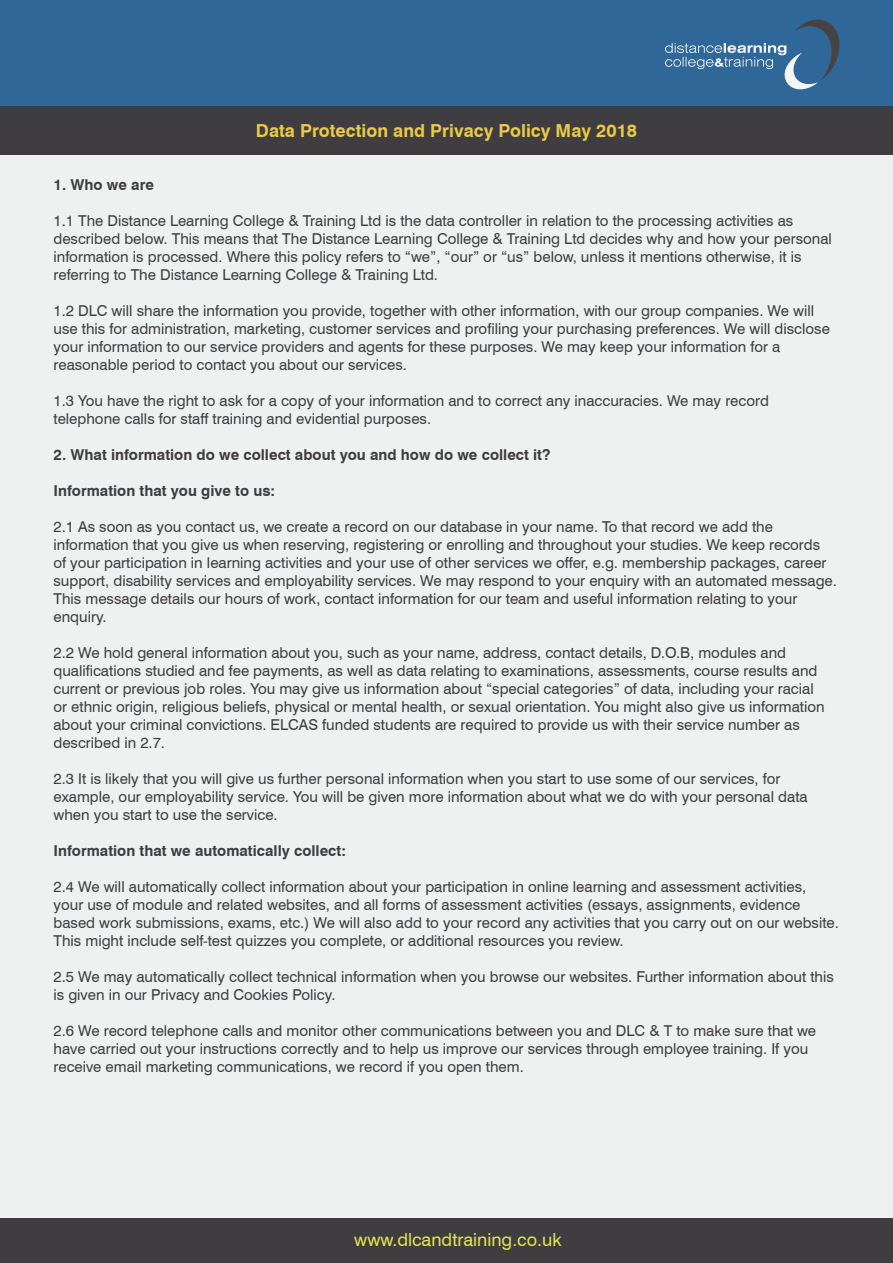
<style>
.page{position:relative;width:893px;height:1263px;background:#fff}
.page>*{position:absolute;margin:0;border:0;box-sizing:border-box;transform-origin:0 0}
.t1{font:700 18px "Swiss 721 BT";color:#eaca47}
.t2{font:18px "Swiss 721 BT";color:#e2e554}
.t3{font:15px/18px "Swiss 721 BT";color:#3f3d40}
.t4{font:700 15px "Swiss 721 BT";color:#3f3d40}
</style>
<div class="page">
<div style="left:0;top:108px;width:893px;height:1111px;background:#eff0f0"></div>
<div style="left:0;top:0;width:893px;height:108px;background:#2e6798"></div>
<svg style="left:665px;top:19px;width:175px;height:71px"></svg>
<div style="left:0;top:1219px;width:893px;height:44px;background:#3f3d40"></div>
<div style="left:0;top:106px;width:893px;height:48px;background:#3f3d40"></div>
<p class="t1" style="left:256px;top:120px;width:383px">Data Protection and Privacy Policy May 2018</p>
<p class="t4" style="left:54px;top:176px;width:102px">1. Who we are</p>
<p class="t3" style="left:54px;top:212px;width:780px">1.1 The Distance Learning College &amp; Training Ltd is the data controller in relation to the processing activities as described below. This means that The Distance Learning College &amp; Training Ltd decides why and how your personal information is processed. Where this policy refers to “we”, “our” or “us” below, unless it mentions otherwise, it is referring to The Distance Learning College &amp; Training Ltd.</p>
<p class="t3" style="left:54px;top:302px;width:778px">1.2 DLC will share the information you provide, together with other information, with our group companies. We will use this for administration, marketing, customer services and profiling your purchasing preferences. We will disclose your information to our service providers and agents for these purposes. We may keep your information for a reasonable period to contact you about our services.</p>
<p class="t3" style="left:54px;top:392px;width:717px">1.3 You have the right to ask for a copy of your information and to correct any inaccuracies. We may record telephone calls for staff training and evidential purposes.</p>
<p class="t4" style="left:54px;top:446px;width:498px">2. What information do we collect about you and how do we collect it?</p>
<p class="t4" style="left:54px;top:482px;width:223px">Information that you give to us:</p>
<p class="t3" style="left:54px;top:518px;width:785px">2.1 As soon as you contact us, we create a record on our database in your name. To that record we add the information that you give us when reserving, registering or enrolling and throughout your studies. We keep records<br>of your participation in learning activities and your use of other services we offer, e.g. membership packages, career support, disability services and employability services. We may respond to your enquiry with an automated message.<br>This message details our hours of work, contact information for our team and useful information relating to your enquiry.</p>
<p class="t3" style="left:54px;top:644px;width:773px">2.2 We hold general information about you, such as your name, address, contact details, D.O.B, modules and qualifications studied and fee payments, as well as data relating to examinations, assessments, course results and current or previous job roles. You may give us information about “special categories” of data, including your racial or ethnic origin, religious beliefs, physical or mental health, or sexual orientation. You might also give us information about your criminal convictions. ELCAS funded students are required to provide us with their service number as described in 2.7.</p>
<p class="t3" style="left:54px;top:770px;width:756px">2.3 It is likely that you will give us further personal information when you start to use some of our services, for example, our employability service. You will be given more information about what we do with your personal data when you start to use the service.</p>
<p class="t4" style="left:54px;top:842px;width:294px">Information that we automatically collect:</p>
<p class="t3" style="left:54px;top:878px;width:787px">2.4 We will automatically collect information about your participation in online learning and assessment activities, your use of module and related websites, and all forms of assessment activities (essays, assignments, evidence based work submissions, exams, etc.) We will also add to your record any activities that you carry out on our website.<br>This might include self-test quizzes you complete, or additional resources you review.</p>
<p class="t3" style="left:54px;top:968px;width:782px">2.5 We may automatically collect technical information when you browse our websites. Further information about this is given in our Privacy and Cookies Policy.</p>
<p class="t3" style="left:54px;top:1022px;width:764px">2.6 We record telephone calls and monitor other communications between you and DLC &amp; T to make sure that we have carried out your instructions correctly and to help us improve our services through employee training. If you receive email marketing communications, we record if you open them.</p>
<p class="t2" style="left:354px;top:1228px;width:209px">www.dlcandtraining.co.uk</p>
</div>
